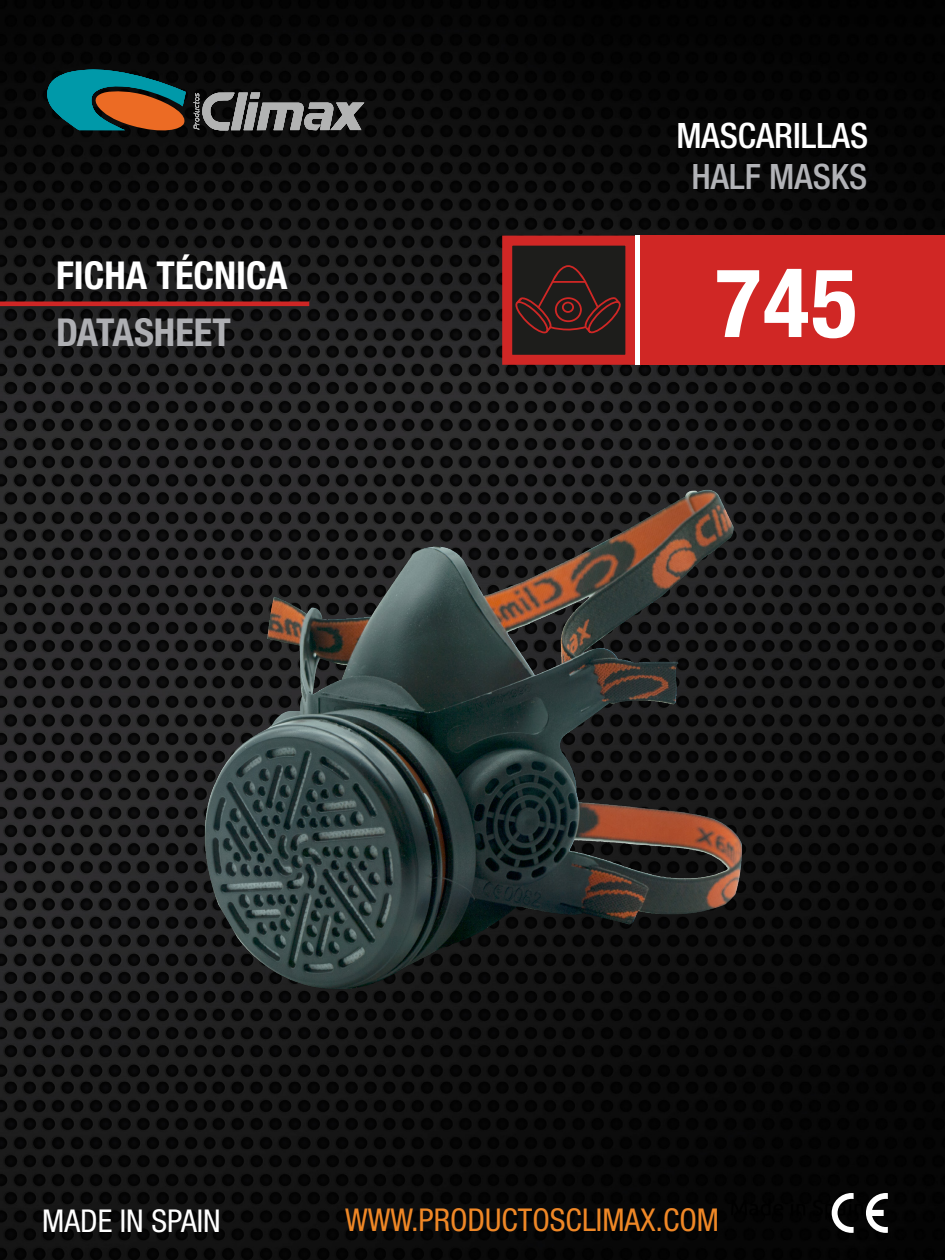
<style>
.page{position:relative;width:945px;height:1260px;background:#fff}
.page>*{position:absolute;margin:0;border:0;box-sizing:border-box;transform-origin:0 0}
.t1{font:700 condensed 96.25px "Helvetica Neue LT Std";color:#fff}
.t2{font:700 condensed 38.5px "Helvetica Neue LT Std";color:#fff}
.t3{font:700 condensed 38.5px "Helvetica Neue LT Std";color:#aeafb3}
.t4{font:500 condensed 35px "Helvetica Neue";color:#fff}
.t5{font:500 condensed 35px "Helvetica Neue";color:#b2b3b7}
.t6{font:condensed 31.5px "Helvetica Neue LT Std";color:#ef8726}
.t7{font:condensed 31.5px "Helvetica Neue LT Std";color:#fff}
</style>
<div class="page">
<img style="left:0;top:0;width:945px;height:1260px">
<svg style="left:832px;top:1193px;width:22px;height:40px"></svg>
<svg style="left:866px;top:1193px;width:22px;height:40px"></svg>
<svg style="left:44px;top:68px;width:320px;height:67px;background:#3a4843"></svg>
<img style="left:152px;top:419px;width:642px;height:642px">
<div style="left:640px;top:236px;width:305px;height:129px;background:#d02725"></div>
<div style="left:505px;top:238px;width:128px;height:124px;background:#1d1d1b"></div>
<svg style="left:515px;top:265px;width:106px;height:68px"></svg>
<div style="left:502px;top:236px;width:133px;height:129px;border:10px solid #d02725"></div>
<hr style="left:0;top:302px;width:309px;height:4px;background:#cf2625">
<div style="left:635px;top:236px;width:5px;height:129px;background:#fff"></div>
<p class="t2" style="left:56px;top:252px;width:233px">FICHA TÉCNICA</p>
<p class="t3" style="left:56px;top:309px;width:176px">DATASHEET</p>
<p class="t4" style="left:676px;top:114px;width:193px">MASCARILLAS</p>
<p class="t5" style="left:692px;top:156px;width:177px">HALF MASKS</p>
<h1 class="t1" style="left:715px;top:245px;width:144px">745</h1>
<p class="t7" style="left:42px;top:1203px;width:180px">MADE IN SPAIN</p>
<p class="t6" style="left:345px;top:1201px;width:375px">WWW.PRODUCTOSCLIMAX.COM</p>
</div>
